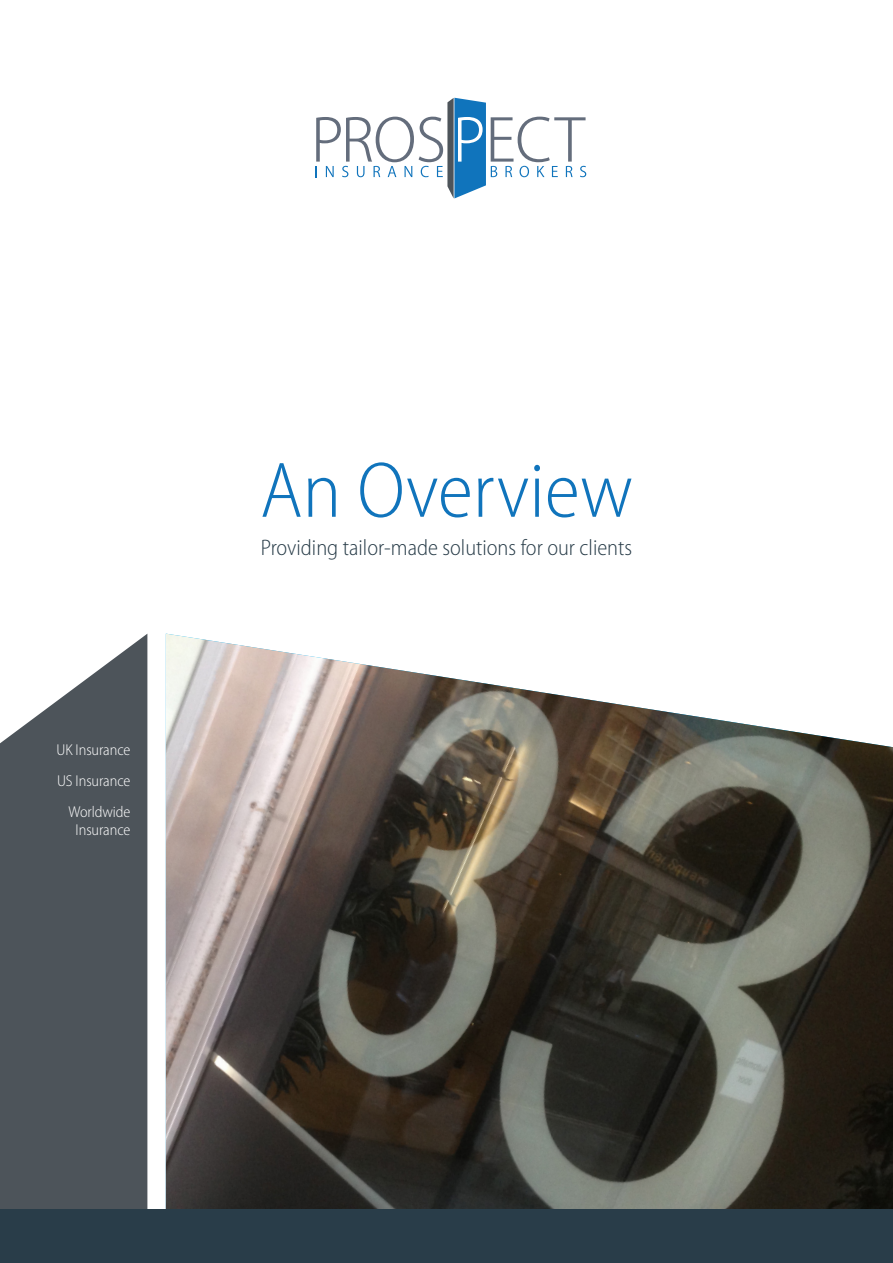
<style>
.page{position:relative;width:893px;height:1263px;background:#fff}
.page>*{position:absolute;margin:0;border:0;box-sizing:border-box;transform-origin:0 0}
.Subhead_A{font:300 semi-condensed 79.5px "Myriad Pro";color:#1074bc}
.t1{font:300 semi-condensed 22.5px "Myriad Pro";color:#293d49}
.t2{font:300 semi-condensed 15.75px/18px "Myriad Pro";letter-spacing:-.005em;color:#fff;text-align:center}
</style>
<div class="page">
<svg style="left:316px;top:98px;width:270px;height:100px"></svg>
<img style="left:166px;top:634px;width:727px;height:575px">
<svg style="left:0;top:634px;width:147px;height:575px;background:#60666b"></svg>
<div style="left:0;top:1209px;width:893px;height:54px;background:#293d49"></div>
<p class="t2" style="left:56px;top:741px;width:75px">UK Insurance</p>
<p class="t2" style="left:57px;top:772px;width:75px">US Insurance</p>
<p class="t2" style="left:69px;top:802px;width:63px">Worldwide<br>Insurance</p>
<p class="Subhead_A" style="left:260px;top:443px;width:374px">An Overview</p>
<p class="t1" style="left:261px;top:534px;width:373px">Providing tailor-made solutions for our clients</p>
</div>
